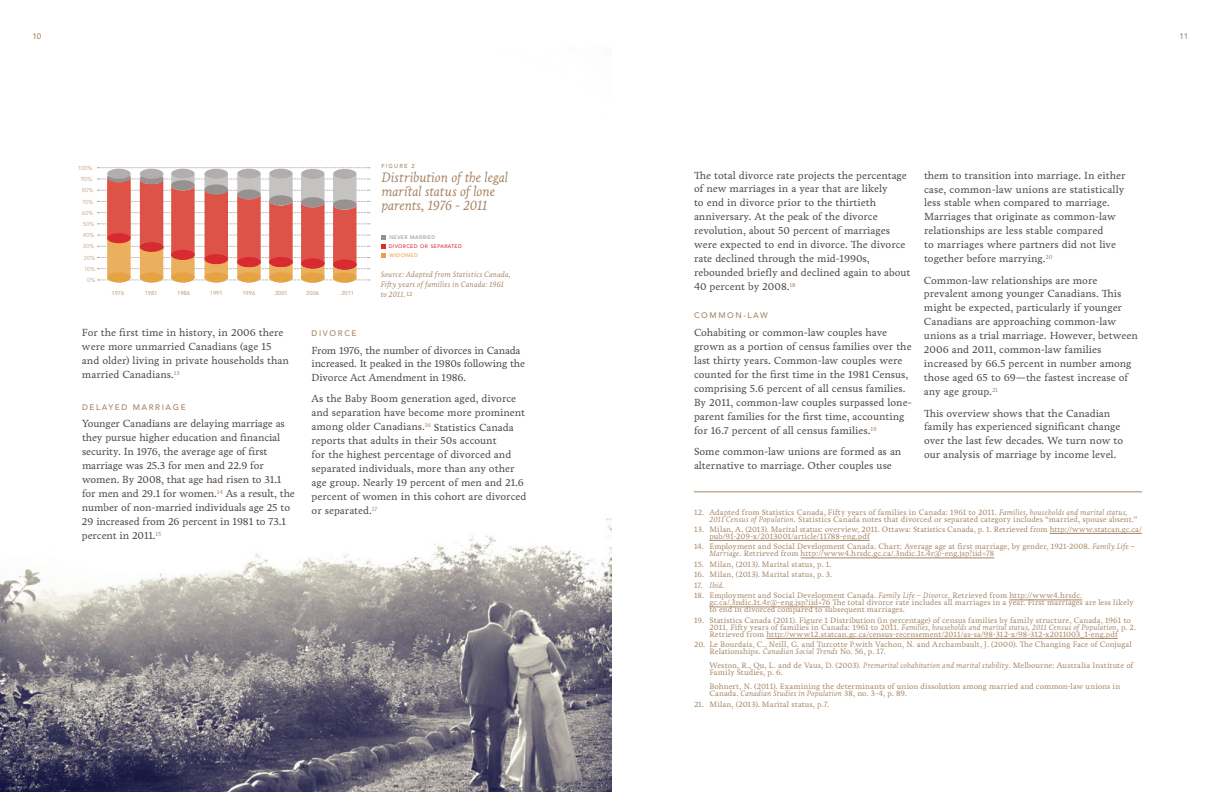
<style>
.page{position:relative;width:1224px;height:792px;background:#fff}
.page>*{position:absolute;margin:0;border:0;box-sizing:border-box;transform-origin:0 0}
.t1{font:italic 14px/14px "Livory";letter-spacing:-.015em;color:#a68462}
.t2{font:10.5px/14px "Livory";color:#4c4543}
.t3{font:8px/7px "Livory";letter-spacing:.01em;color:#a68462}
.t4{font:italic 8px/10.5px "Livory";letter-spacing:.01em;color:#a68462}
.t5{font:500 8px "Avenir LT Std";letter-spacing:.2em;color:#a68462}
.t6{font:5.8px "Avenir LT Std";letter-spacing:.005em;color:#c1a489}
.t7{font:500 5.8px "Avenir LT Std";letter-spacing:.2em;color:#a68462}
.t8{font:500 5.7px "Avenir LT Std";color:#c1a489}
.t9{font:500 5.1px "Avenir LT Std";color:#d92a32}
.t10{font:500 5.1px "Avenir LT Std";color:#979291}
.t11{font:500 5.1px "Avenir LT Std";color:#e6a343}
.s1{font-style:italic}
.s2{font-style:normal}
</style>
<div class="page">
<img style="left:0;top:167px;width:612px;height:625px">
<svg style="left:382px;top:235px;width:4px;height:22px"></svg>
<svg style="left:98px;top:168px;width:272px;height:115px"></svg>
<div style="left:107px;top:233px;width:24px;height:10px;background:#d92a32;border-radius:50%"></div>
<hr style="left:1050px;top:533px;width:92px;height:1px;background:#a68462">
<hr style="left:710px;top:540px;width:160px;height:1px;background:#a68462">
<hr style="left:801px;top:558px;width:193px;height:1px;background:#a68462">
<hr style="left:1009px;top:600px;width:73px;height:1px;background:#a68462">
<hr style="left:710px;top:607px;width:120px;height:1px;background:#a68462">
<hr style="left:766px;top:638px;width:352px;height:1px;background:#a68462">
<hr style="left:694px;top:492px;width:448px;height:1px;background:#a68462">
<p class="t5" style="left:33px;top:32px;width:10px">10</p>
<p class="t5" style="left:1179px;top:32px;width:10px">11</p>
<p class="t6" style="left:78px;top:165px;width:16px">100%</p>
<p class="t6" style="left:81px;top:176px;width:13px">90%</p>
<p class="t6" style="left:82px;top:187px;width:13px">80%</p>
<p class="t6" style="left:82px;top:198px;width:13px">70%</p>
<p class="t6" style="left:82px;top:210px;width:13px">60%</p>
<p class="t6" style="left:83px;top:221px;width:13px">50%</p>
<p class="t6" style="left:83px;top:232px;width:13px">40%</p>
<p class="t6" style="left:83px;top:243px;width:13px">30%</p>
<p class="t6" style="left:84px;top:254px;width:13px">20%</p>
<p class="t6" style="left:84px;top:266px;width:13px">10%</p>
<p class="t6" style="left:87px;top:277px;width:10px">0%</p>
<p class="t8" style="left:111px;top:290px;width:14px">1976</p>
<p class="t8" style="left:145px;top:290px;width:14px">1981</p>
<p class="t8" style="left:177px;top:290px;width:14px">1986</p>
<p class="t8" style="left:210px;top:290px;width:14px">1991</p>
<p class="t8" style="left:242px;top:290px;width:14px">1996</p>
<p class="t8" style="left:275px;top:290px;width:14px">2001</p>
<p class="t8" style="left:306px;top:290px;width:14px">2006</p>
<p class="t8" style="left:341px;top:290px;width:14px">2011</p>
<p class="t7" style="left:381px;top:163px;width:35px">FIGURE 2</p>
<h1 class="t1" style="left:381px;top:170px;width:128px">Distribution of the legal marital status of lone parents, 1976 - 2011</h1>
<p class="t10" style="left:390px;top:235px;width:26px">NEVER MARRIED</p>
<p class="t9" style="left:389px;top:243px;width:15px">DIVORCED</p>
<p class="t9" style="left:420px;top:243px;width:5px">OR</p>
<p class="t9" style="left:431px;top:243px;width:15px">SE PARATED</p>
<p class="t11" style="left:390px;top:252px;width:6px">WIDOWED</p>
<p class="t4" style="left:381px;top:269px;width:132px">Source: Adapted from Statistics Canada,<br>Fifty years of families in Canada: 1961 to 2011.<sup>12</sup></p>
<p class="t2" style="left:82px;top:325px;width:208px">For the first time in history, in 2006 there were more unmarried Canadians (age 15 and older) living in private households than married Canadians.<sup>13</sup></p>
<p class="t5" style="left:82px;top:402px;width:105px">DELAYED MARRIAGE</p>
<p class="t2" style="left:82px;top:416px;width:214px">Younger Canadians are delaying marriage as they pursue higher education and financial security. In 1976, the average age of first marriage was 25.3 for men and 22.9 for women. By 2008, that age had risen to 31.1 for men and 29.1 for women.<sup>14</sup> As a result, the number of non-married individuals age 25 to 29 increased from 26 percent in 1981 to 73.1 percent in 2011.<sup>15</sup></p>
<p class="t5" style="left:312px;top:329px;width:46px">DIVORCE</p>
<p class="t2" style="left:312px;top:343px;width:215px">From 1976, the number of divorces in Canada increased. It peaked in the 1980s following the<br>Divorce Act Amendment in 1986.</p>
<p class="t2" style="left:312px;top:392px;width:216px">As the Baby Boom generation aged, divorce and separation have become more prominent among older Canadians.<sup>16</sup> Statistics Canada reports that adults in their 50s account<br>for the highest percentage of divorced and separated individuals, more than any other age group. Nearly 19 percent of men and 21.6 percent of women in this cohort are divorced or separated.<sup>17</sup></p>
<p class="t2" style="left:694px;top:168px;width:218px">The total divorce rate projects the percentage of new marriages in a year that are likely<br>to end in divorce prior to the thirtieth anniversary. At the peak of the divorce revolution, about 50 percent of marriages were expected to end in divorce. The divorce rate declined through the mid-1990s, rebounded briefly and declined again to about 40 percent by 2008.<sup>18</sup></p>
<p class="t5" style="left:694px;top:311px;width:76px">COMMON-LAW</p>
<p class="t2" style="left:694px;top:325px;width:219px">Cohabiting or common-law couples have grown as a portion of census families over the last thirty years. Common-law couples were counted for the first time in the 1981 Census, comprising 5.6 percent of all census families.<br>By 2011, common-law couples surpassed lone&shy;parent families for the first time, accounting for 16.7 percent of all census families.<sup>19</sup></p>
<p class="t2" style="left:694px;top:444px;width:209px">Some common-law unions are formed as an alternative to marriage. Other couples use</p>
<p class="t2" style="left:924px;top:168px;width:203px">them to transition into marriage. In either case, common-law unions are statistically less stable when compared to marriage.<br>Marriages that originate as common-law relationships are less stable compared<br>to marriages where partners did not live together before marrying.<sup>20</sup></p>
<p class="t2" style="left:924px;top:273px;width:216px">Common-law relationships are more prevalent among younger Canadians. This might be expected, particularly if younger Canadians are approaching common-law unions as a trial marriage. However, between 2006 and 2011, common-law families increased by 66.5 percent in number among those aged 65 to 69—the fastest increase of any age group.<sup>21</sup></p>
<p class="t2" style="left:924px;top:406px;width:201px">This overview shows that the Canadian family has experienced significant change over the last few decades. We turn now to our analysis of marriage by income level.</p>
<p class="t3" style="left:709px;top:508px;width:429px;text-indent:-15px">12. Adapted from Statistics Canada, Fifty years of families in Canada: 1961 to 2011. <span class="s1">Families, households and marital status,<br>2011 Census of Population</span>. Statistics Canada notes that divorced or separated category includes “married, spouse absent.”</p>
<p class="t3" style="left:709px;top:526px;width:434px;text-indent:-15px">13. Milan, A. (2013). Marital status: overview, 2011. Ottawa: Statistics Canada, p. 1. Retrieved from http://www.statcan.gc.ca/ pub/91-209-x/2013001/article/11788-eng.pdf</p>
<p class="t3" style="left:709px;top:543px;width:427px;text-indent:-15px">14. Employment and Social Development Canada. Chart: Average age at first marriage, by gender, 1921-2008. <span class="s1">Family Life –<br>Marriage</span>. Retrieved from http://www4.hrsdc.gc.ca/.3ndic.1t.4r@-eng.jsp?iid=78</p>
<p class="t3" style="left:694px;top:561px;width:139px">15. Milan, (2013). Marital status, p. 1.</p>
<p class="t3" style="left:694px;top:571px;width:140px">16. Milan, (2013). Marital status, p. 3.</p>
<p class="t4" style="left:694px;top:580px;width:32px"><span class="s2">17.</span> Ibid.</p>
<p class="t3" style="left:709px;top:592px;width:426px;text-indent:-15px">18. Employment and Social Development Canada. <span class="s1">Family Life – Divorce</span>. Retrieved from http://www4.hrsdc. gc.ca/.3ndic.1t.4r@-eng.jsp?iid=76 The total divorce rate includes all marriages in a year. First marriages are less likely to end in divorced compared to subsequent marriages.</p>
<p class="t3" style="left:710px;top:617px;width:428px;text-indent:-16px">19. Statistics Canada (2011). Figure 1 Distribution (in percentage) of census families by family structure, Canada, 1961 to<br>2011. Fifty years of families in Canada: 1961 to 2011. <span class="s1">Families, households and marital status, 2011 Census of Population</span>, p. 2.<br>Retrieved from http://www12.statcan.gc.ca/census-recensement/2011/as-sa/98-312-x/98-312-x2011003_1-eng.pdf</p>
<p class="t3" style="left:710px;top:641px;width:424px;text-indent:-15px">20. Le Bourdais, C., Neill, G. and Turcotte P.with Vachon, N. and Archambault, J. (2000). The Changing Face of Conjugal<br>Relationships. <span class="s1">Canadian Social Trends</span> No. 56, p. 17.</p>
<p class="t3" style="left:709px;top:662px;width:425px">Weston, R., Qu, L. and de Vaus, D. (2003). <span class="s1">Premarital cohabitation and marital stability</span>. Melbourne: Australia Institute of<br>Family Studies, p. 6.</p>
<p class="t3" style="left:709px;top:683px;width:412px">Bohnert, N. (2011). Examining the determinants of union dissolution among married and common-law unions in<br>Canada. <span class="s1">Canadian Studies in Population</span> 38, no. 3-4, p. 89.</p>
<p class="t3" style="left:694px;top:701px;width:137px">21. Milan, (2013). Marital status, p.7.</p>
</div>
